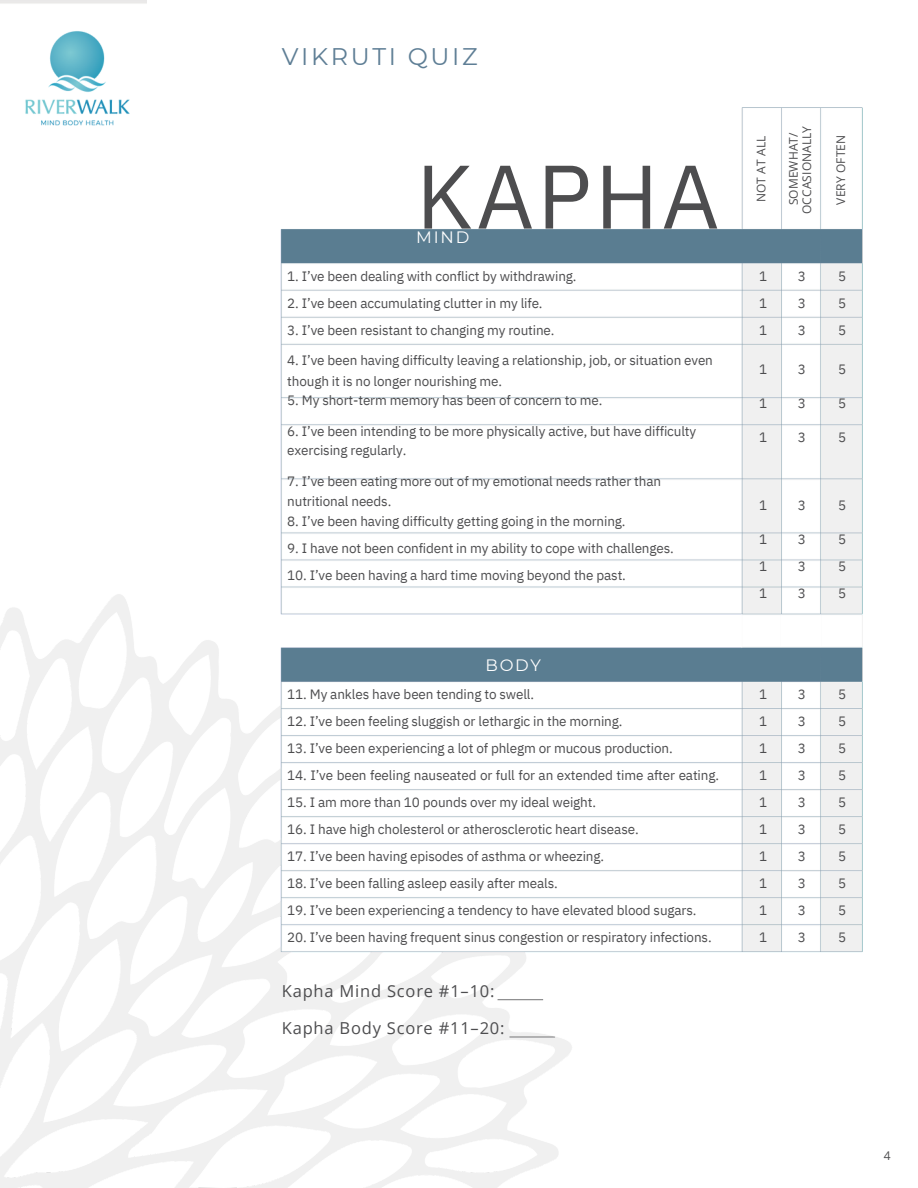
<style>
.page{position:relative;width:918px;height:1188px;background:#fff}
.page>*{position:absolute;margin:0;border:0;box-sizing:border-box;transform-origin:0 0}
.t1{font:90px "IBM Plex Sans";letter-spacing:.035em;color:#4d4d4f}
.t2{font:24px "Montserrat";letter-spacing:.11em;color:#5e7e95}
.t3{font:16.5px "Open Sans";letter-spacing:.05em;color:#4d4d4f}
.t4{font:16.5px "Montserrat";letter-spacing:.105em;color:#fff}
.t5{font:13.5px/27px "IBM Plex Sans";letter-spacing:-.01em;color:#4d4d4f;text-align:justify}
.t6{font:12px "Open Sans";letter-spacing:.01em;color:#4d4d4f}
</style>
<div class="page">
<img style="left:0;top:107px;width:863px;height:1081px">
<img style="left:0;top:0;width:146px;height:156px">
<p class="t2" style="left:282px;top:41px;width:197px">VIKRUTI QUIZ</p>
<h5 class="t1" style="left:416px;top:136px;width:305px">KAPHA</h5>
<h5 class="t4" style="left:416px;top:227px;width:55px">MIND</h5>
<p class="t5" style="left:287px;top:263px;width:291px">1. I’ve been dealing with conflict by withdrawing.</p>
<p class="t5" style="left:287px;top:290px;width:257px">2. I’ve been accumulating clutter in my life.</p>
<p class="t5" style="left:287px;top:317px;width:269px">3. I’ve been resistant to changing my routine.</p>
<p class="t5" style="left:287px;top:350px;width:427px;line-height:20.2px">4. I’ve been having difficulty leaving a relationship, job, or situation even though it is no longer nourishing me.</p>
<p class="t5" style="left:287px;top:386px;width:317px">5. My short-term memory has been of concern to me.</p>
<p class="t5" style="left:287px;top:422px;width:411px;line-height:19.2px">6. I’ve been intending to be more physically active, but have difficulty exercising regularly.</p>
<h5 class="t5" style="left:287px;top:471px;width:375px;line-height:20.2px">7. I’ve been eating more out of my emotional needs rather than nutritional needs.</h5>
<h5 class="t5" style="left:287px;top:508px;width:340px">8. I’ve been having difficulty getting going in the morning.</h5>
<h5 class="t5" style="left:287px;top:535px;width:388px">9. I have not been confident in my ability to cope with challenges.</h5>
<h5 class="t5" style="left:287px;top:562px;width:340px">10. I’ve been having a hard time moving beyond the past.</h5>
<h5 class="t4" style="left:486px;top:655px;width:57px">BODY</h5>
<h4 class="t5" style="left:287px;top:681px;width:248px">11. My ankles have been tending to swell.</h4>
<h4 class="t5" style="left:287px;top:708px;width:337px">12. I’ve been feeling sluggish or lethargic in the morning.</h4>
<h4 class="t5" style="left:287px;top:735px;width:387px">13. I’ve been experiencing a lot of phlegm or mucous production.</h4>
<h4 class="t5" style="left:287px;top:762px;width:433px">14. I’ve been feeling nauseated or full for an extended time after eating.</h4>
<h4 class="t5" style="left:287px;top:789px;width:310px">15. I am more than 10 pounds over my ideal weight.</h4>
<h4 class="t5" style="left:287px;top:816px;width:353px">16. I have high cholesterol or atherosclerotic heart disease.</h4>
<h4 class="t5" style="left:287px;top:843px;width:318px">17. I’ve been having episodes of asthma or wheezing.</h4>
<h4 class="t5" style="left:287px;top:870px;width:272px">18. I’ve been falling asleep easily after meals.</h4>
<h4 class="t5" style="left:287px;top:897px;width:411px">19. I’ve been experiencing a tendency to have elevated blood sugars.</h4>
<h4 class="t5" style="left:287px;top:924px;width:426px">20. I’ve been having frequent sinus congestion or respiratory infections.</h4>
<h5 class="t3" style="left:282px;top:980px;width:214px">Kapha Mind Score #1–10:</h5>
<h5 class="t3" style="left:282px;top:1017px;width:224px">Kapha Body Score #11–20:</h5>
<h1 class="t6" style="left:753px;top:202px;width:68px;rotate:-90deg">NOT AT ALL</h1>
<h5 class="t6" style="left:785px;top:205px;width:74px;rotate:-90deg">SOMEWHAT/</h5>
<h5 class="t6" style="left:798px;top:214px;width:90px;rotate:-90deg">OCCASIONALLY</h5>
<h3 class="t6" style="left:832px;top:205px;width:71px;rotate:-90deg">VERY OFTEN</h3>
<h5 class="t5" style="left:759px;top:263px;width:10px">1<br>1<br>1</h5>
<h5 class="t5" style="left:759px;top:356px;width:10px">1</h5>
<h5 class="t5" style="left:759px;top:390px;width:10px">1</h5>
<h5 class="t5" style="left:759px;top:423px;width:10px">1</h5>
<h5 class="t5" style="left:759px;top:492px;width:10px">1</h5>
<h5 class="t5" style="left:759px;top:525px;width:10px">1<br>1<br>1</h5>
<p class="t5" style="left:798px;top:263px;width:10px">3<br>3<br>3</p>
<h5 class="t5" style="left:798px;top:356px;width:10px">3</h5>
<h5 class="t5" style="left:798px;top:390px;width:10px">3</h5>
<h5 class="t5" style="left:798px;top:423px;width:10px">3</h5>
<h5 class="t5" style="left:798px;top:492px;width:10px">3</h5>
<h5 class="t5" style="left:798px;top:525px;width:10px">3<br>3<br>3</h5>
<h5 class="t5" style="left:838px;top:263px;width:10px">5<br>5<br>5</h5>
<p class="t5" style="left:838px;top:356px;width:10px">5</p>
<p class="t5" style="left:838px;top:390px;width:10px">5</p>
<p class="t5" style="left:838px;top:423px;width:10px">5</p>
<h5 class="t5" style="left:838px;top:492px;width:10px">5</h5>
<h5 class="t5" style="left:838px;top:525px;width:10px">5<br>5<br>5</h5>
<p class="t5" style="left:759px;top:681px;width:10px">1<br>1<br>1<br>1<br>1<br>1<br>1<br>1<br>1<br>1</p>
<h5 class="t5" style="left:798px;top:681px;width:10px">3<br>3<br>3<br>3<br>3<br>3<br>3<br>3<br>3<br>3</h5>
<h5 class="t5" style="left:838px;top:681px;width:10px">5<br>5<br>5<br>5<br>5<br>5<br>5<br>5<br>5<br>5</h5>
<h2 class="t6" style="left:884px;top:1147px;width:8px">4</h2>
</div>
